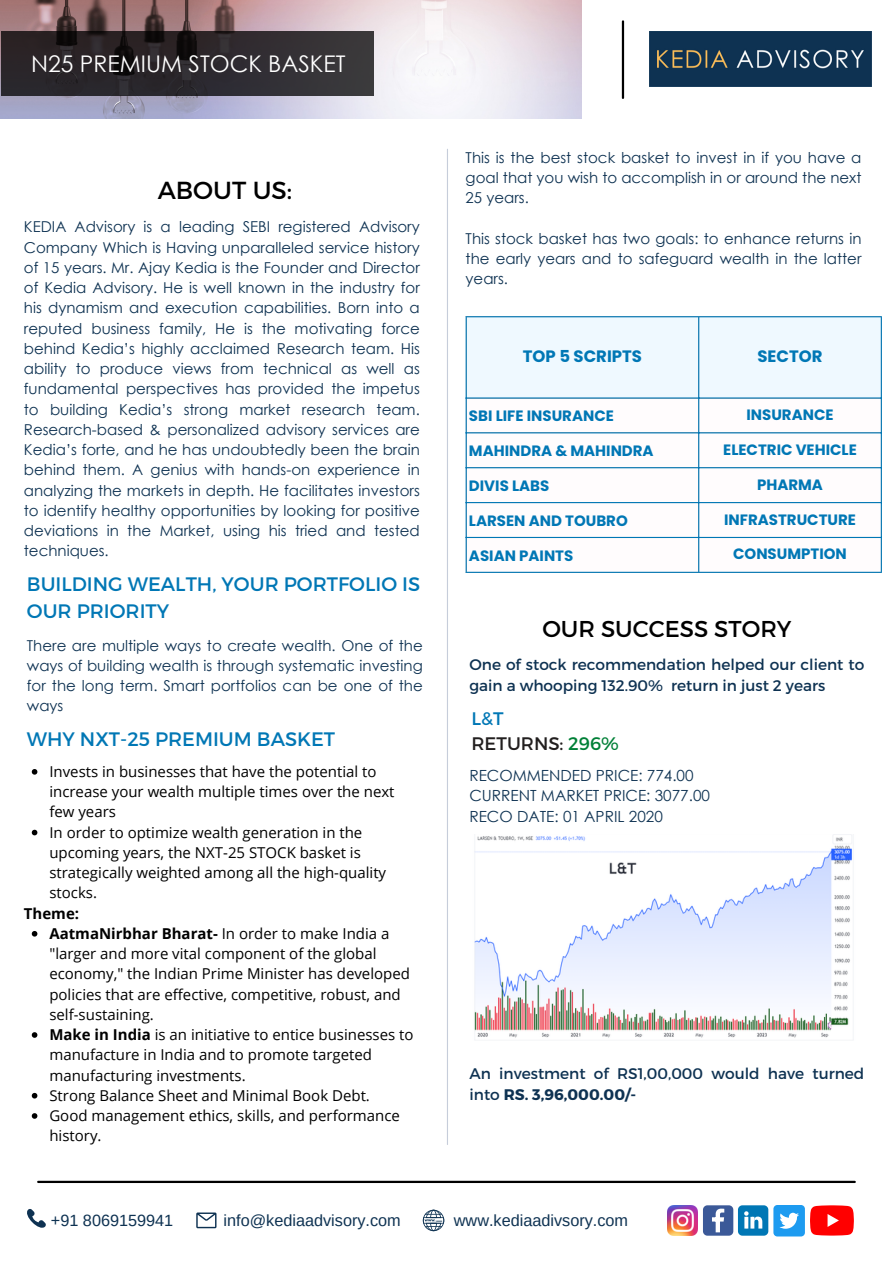
<style>
.page{position:relative;width:893px;height:1264px;background:#fff}
.page>*{position:absolute;margin:0;border:0;box-sizing:border-box;transform-origin:0 0}
.t1{font:24.6px "Montserrat";color:#000}
.t2{font:22.95px "Century Gothic";color:#fff}
.t3{font:22.95px "Montserrat";color:#000}
.t4{font:19.5px/27px "Montserrat";color:#0077b5}
.t5{font:18.15px "Montserrat";color:#221f1f}
.t6{font:18.15px "Montserrat";color:#0077b5}
.t7{font:700 16.5px "Poppins";color:#0077b5}
.t8{font:16.2px "Arimo";color:#0e3252}
.t9{font:15.3px/20.9px "Montserrat";color:#0e3252}
.t10{font:15.3px "Century Gothic";color:#0e3252}
.t11{font:15px/20.2px "Century Gothic";color:#0e3252;text-align:justify}
.t12{font:15px/20.2px "Open Sans";color:#000}
.t13{font:700 15px "Poppins";color:#0077b5}
.t14{font:700 15px "Open Sans";color:#000}
.s1{font-weight:700}
.s2{color:#008037}
</style>
<div class="page">
<hr style="left:621px;top:21px;width:3px;height:77px;background:#000">
<img style="left:649px;top:32px;width:222px;height:55px">
<img style="left:667px;top:1205px;width:30px;height:30px">
<svg style="left:703px;top:1205px;width:65px;height:30px"></svg>
<div style="left:773px;top:1204px;width:31px;height:32px;background:#1d9bf0;border-radius:4px"></div>
<svg style="left:779px;top:1212px;width:20px;height:16px"></svg>
<svg style="left:810px;top:1205px;width:43px;height:30px"></svg>
<svg style="left:196px;top:1212px;width:20px;height:16px"></svg>
<svg style="left:423px;top:1209px;width:21px;height:22px"></svg>
<svg style="left:27px;top:1209px;width:19px;height:19px"></svg>
<hr style="left:38px;top:1180px;width:816px;height:2px;background:#000">
<img style="left:0;top:0;width:581px;height:118px">
<svg style="left:1px;top:32px;width:372px;height:64px;background:#2c282c"></svg>
<hr style="left:447px;top:149px;width:1px;height:995px;background:#c6cdda">
<div style="left:466px;top:317px;width:414px;height:80px;background:#eff9ff"></div>
<svg style="left:466px;top:398px;width:414px;height:173px"></svg>
<hr style="left:465px;top:317px;width:1px;height:254px;background:#0077b5">
<hr style="left:698px;top:317px;width:1px;height:254px;background:#0077b5">
<hr style="left:880px;top:317px;width:1px;height:254px;background:#0077b5">
<hr style="left:465px;top:316px;width:416px;height:1px;background:#0077b5">
<hr style="left:465px;top:397px;width:416px;height:1px;background:#0077b5">
<hr style="left:465px;top:432px;width:416px;height:1px;background:#0077b5">
<hr style="left:465px;top:467px;width:416px;height:1px;background:#0077b5">
<hr style="left:465px;top:502px;width:416px;height:1px;background:#0077b5">
<hr style="left:465px;top:537px;width:416px;height:1px;background:#0077b5">
<hr style="left:465px;top:571px;width:416px;height:2px;background:#0077b5">
<svg style="left:32px;top:769px;width:5px;height:5px"></svg>
<svg style="left:32px;top:829px;width:5px;height:6px"></svg>
<svg style="left:32px;top:931px;width:5px;height:5px"></svg>
<svg style="left:32px;top:1032px;width:5px;height:5px"></svg>
<svg style="left:32px;top:1092px;width:5px;height:6px"></svg>
<svg style="left:32px;top:1113px;width:5px;height:5px"></svg>
<img style="left:474px;top:834px;width:380px;height:206px">
<p class="t2" style="left:31px;top:49px;width:316px">N25 PREMIUM STOCK BASKET</p>
<p class="t1" style="left:158px;top:174px;width:136px">ABOUT US:</p>
<p class="t11" style="left:24px;top:216px;width:397px">KEDIA Advisory is a leading SEBI registered Advisory Company Which is Having unparalleled service history of 15 years. Mr. Ajay Kedia is the Founder and Director of Kedia Advisory. He is well known in the industry for his dynamism and execution capabilities. Born into a reputed business family, He is the motivating force behind Kedia’s highly acclaimed Research team. His ability to produce views from technical as well as fundamental perspectives has provided the impetus to building Kedia’s strong market research team.<br>Research-based &amp; personalized advisory services are Kedia’s forte, and he has undoubtedly been the brain behind them. A genius with hands-on experience in analyzing the markets in depth. He facilitates investors to identify healthy opportunities by looking for positive deviations in the Market, using his tried and tested techniques.</p>
<p class="t4" style="left:27px;top:569px;width:395px">BUILDING WEALTH, YOUR PORTFOLIO IS<br>OUR PRIORITY</p>
<p class="t11" style="left:27px;top:634px;width:397px">There are multiple ways to create wealth. One of the ways of building wealth is through systematic investing for the long term. Smart portfolios can be one of the ways</p>
<p class="t4" style="left:27px;top:724px;width:310px">WHY NXT-25 PREMIUM BASKET</p>
<p class="t12" style="left:49px;top:761px;width:346px">Invests in businesses that have the potential to increase your wealth multiple times over the next few years</p>
<p class="t12" style="left:49px;top:821px;width:338px">In order to optimize wealth generation in the upcoming years, the NXT-25 STOCK basket is strategically weighted among all the high-quality stocks.</p>
<p class="t14" style="left:24px;top:902px;width:57px">Theme:</p>
<p class="t12" style="left:49px;top:922px;width:362px"><span class="s1">AatmaNirbhar Bharat-</span> In order to make India a "larger and more vital component of the global economy," the Indian Prime Minister has developed policies that are effective, competitive, robust, and self-sustaining.</p>
<p class="t12" style="left:49px;top:1024px;width:365px"><span class="s1">Make in India</span> is an initiative to entice businesses to manufacture in India and to promote targeted manufacturing investments.</p>
<p class="t12" style="left:49px;top:1084px;width:322px">Strong Balance Sheet and Minimal Book Debt.</p>
<p class="t12" style="left:49px;top:1105px;width:352px">Good management ethics, skills, and performance history.</p>
<p class="t11" style="left:465px;top:147px;width:397px">This is the best stock basket to invest in if you have a goal that you wish to accomplish in or around the next 25 years.</p>
<p class="t11" style="left:465px;top:228px;width:397px">This stock basket has two goals: to enhance returns in the early years and to safeguard wealth in the latter years.</p>
<p class="t7" style="left:523px;top:345px;width:121px">TOP 5 SCRIPTS</p>
<p class="t7" style="left:757px;top:345px;width:67px">SECTOR</p>
<p class="t13" style="left:469px;top:405px;width:146px">SBI LIFE INSURANCE</p>
<p class="t13" style="left:746px;top:404px;width:89px">INSURANCE</p>
<p class="t13" style="left:469px;top:440px;width:186px">MAHINDRA &amp; MAHINDRA</p>
<p class="t13" style="left:723px;top:439px;width:135px">ELECTRIC VEHICLE</p>
<p class="t13" style="left:469px;top:475px;width:82px">DIVIS LABS</p>
<p class="t13" style="left:757px;top:474px;width:67px">PHARMA</p>
<p class="t13" style="left:469px;top:510px;width:160px">LARSEN AND TOUBRO</p>
<p class="t13" style="left:724px;top:509px;width:133px">INFRASTRUCTURE</p>
<p class="t13" style="left:469px;top:544px;width:106px">ASIAN PAINTS</p>
<p class="t13" style="left:733px;top:543px;width:115px">CONSUMPTION</p>
<p class="t3" style="left:542px;top:614px;width:250px">OUR SUCCESS STORY</p>
<p class="t9" style="left:469px;top:653px;width:396px">One of stock recommendation helped our client to gain a whooping 132.90% return in just 2 years</p>
<p class="t6" style="left:471px;top:707px;width:34px">L&amp;T</p>
<p class="t5" style="left:471px;top:732px;width:149px">RETURNS: <span class="s2">296%</span></p>
<p class="t10" style="left:469px;top:765px;width:226px">RECOMMENDED PRICE: 774.00</p>
<p class="t10" style="left:469px;top:786px;width:242px">CURRENT MARKET PRICE: 3077.00</p>
<p class="t10" style="left:469px;top:807px;width:195px">RECO DATE: 01 APRIL 2020</p>
<p class="t9" style="left:469px;top:1062px;width:396px">An investment of RS1,00,000 would have turned into <span class="s1">RS. 3,96,000.00/-</span></p>
<p class="t8" style="left:51px;top:1211px;width:124px">+91 8069159941</p>
<p class="t8" style="left:223px;top:1211px;width:179px">info@kediaadvisory.com</p>
<p class="t8" style="left:454px;top:1211px;width:176px">www.kediaadivsory.com</p>
</div>
